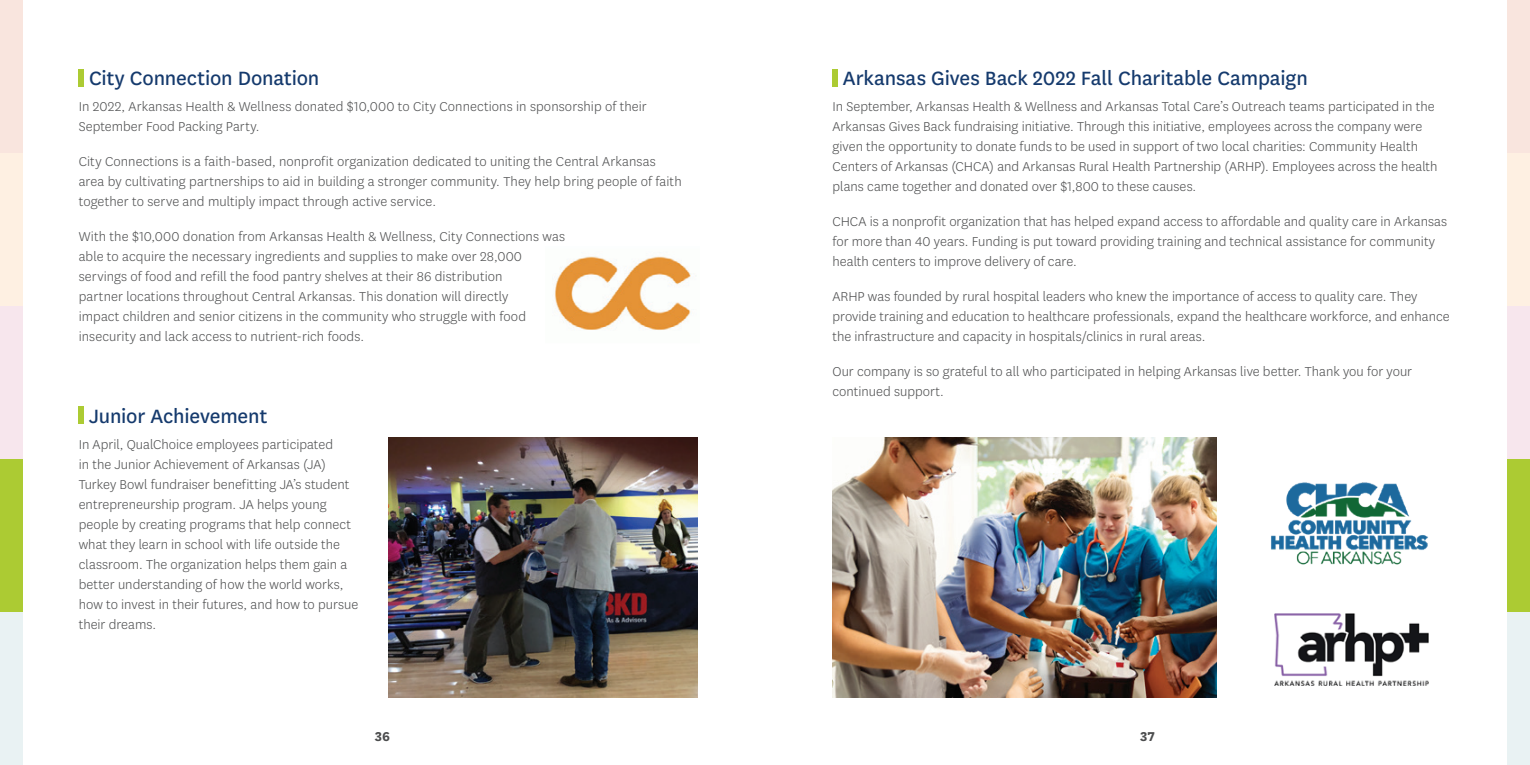
<style>
.page{position:relative;width:1530px;height:765px;background:#fff}
.page>*{position:absolute;margin:0;border:0;box-sizing:border-box;transform-origin:0 0}
.t1{font:22.5px "Centene Sans";letter-spacing:-.005em;color:#153a6d}
.t2{font:300 15px/20px "Centene Sans";color:#4b4c4d}
.t3{font:700 15px "Centene Sans";color:#4b4c4d}
</style>
<div class="page">
<div style="left:79px;top:69px;width:5px;height:18px;background:#accb33"></div>
<img style="left:555px;top:256px;width:137px;height:74px">
<div style="left:79px;top:406px;width:5px;height:18px;background:#accb33"></div>
<img style="left:388px;top:437px;width:310px;height:261px">
<div style="left:832px;top:69px;width:6px;height:18px;background:#accb33"></div>
<img style="left:832px;top:437px;width:385px;height:261px">
<img style="left:1271px;top:482px;width:157px;height:83px">
<img style="left:1274px;top:613px;width:154px;height:73px">
<div style="left:0;top:153px;width:22px;height:153px;background:#fef0e2"></div>
<div style="left:0;top:306px;width:22px;height:153px;background:#f7e6ed"></div>
<div style="left:0;top:459px;width:22px;height:153px;background:#accb33"></div>
<div style="left:0;top:612px;width:22px;height:153px;background:#e9f2f3"></div>
<div style="left:0;top:0;width:22px;height:153px;background:#f9e5de"></div>
<div style="left:1508px;top:153px;width:22px;height:153px;background:#fef0e2"></div>
<div style="left:1508px;top:306px;width:22px;height:153px;background:#f7e6ed"></div>
<div style="left:1508px;top:459px;width:22px;height:153px;background:#accb33"></div>
<div style="left:1508px;top:612px;width:22px;height:153px;background:#e9f2f3"></div>
<div style="left:1508px;top:0;width:22px;height:153px;background:#f9e5de"></div>
<h3 class="t1" style="left:89px;top:64px;width:232px">City Connection Donation</h3>
<p class="t2" style="left:79px;top:96px;width:570px">In 2022, Arkansas Health &amp; Wellness donated $10,000 to City Connections in sponsorship of their<br>September Food Packing Party.</p>
<p class="t2" style="left:79px;top:151px;width:604px">City Connections is a faith-based, nonprofit organization dedicated to uniting the Central Arkansas area by cultivating partnerships to aid in building a stronger community. They help bring people of faith together to serve and multiply impact through active service.</p>
<p class="t2" style="left:79px;top:226px;width:488px">With the $10,000 donation from Arkansas Health &amp; Wellness, City Connections was able to acquire the necessary ingredients and supplies to make over 28,000 servings of food and refill the food pantry shelves at their 86 distribution<br>partner locations throughout Central Arkansas. This donation will directly<br>impact children and senior citizens in the community who struggle with food insecurity and lack access to nutrient-rich foods.</p>
<h3 class="t1" style="left:89px;top:401px;width:180px">Junior Achievement</h3>
<p class="t2" style="left:79px;top:434px;width:281px">In April, QualChoice employees participated<br>in the Junior Achievement of Arkansas (JA)<br>Turkey Bowl fundraiser benefitting JA’s student entrepreneurship program. JA helps young people by creating programs that help connect what they learn in school with life outside the classroom. The organization helps them gain a better understanding of how the world works, how to invest in their futures, and how to pursue their dreams.</p>
<h3 class="t1" style="left:843px;top:64px;width:467px">Arkansas Gives Back 2022 Fall Charitable Campaign</h3>
<p class="t2" style="left:832px;top:96px;width:607px">In September, Arkansas Health &amp; Wellness and Arkansas Total Care’s Outreach teams participated in the Arkansas Gives Back fundraising initiative. Through this initiative, employees across the company were given the opportunity to donate funds to be used in support of two local charities: Community Health Centers of Arkansas (CHCA) and Arkansas Rural Health Partnership (ARHP). Employees across the health plans came together and donated over $1,800 to these causes.</p>
<p class="t2" style="left:832px;top:211px;width:616px">CHCA is a nonprofit organization that has helped expand access to affordable and quality care in Arkansas for more than 40 years. Funding is put toward providing training and technical assistance for community health centers to improve delivery of care.</p>
<p class="t2" style="left:832px;top:286px;width:619px">ARHP was founded by rural hospital leaders who knew the importance of access to quality care. They provide training and education to healthcare professionals, expand the healthcare workforce, and enhance the infrastructure and capacity in hospitals/clinics in rural areas.</p>
<p class="t2" style="left:832px;top:361px;width:581px">Our company is so grateful to all who participated in helping Arkansas live better. Thank you for your continued support.</p>
<p class="t3" style="left:375px;top:726px;width:17px">36</p>
<p class="t3" style="left:1140px;top:726px;width:16px">37</p>
</div>
